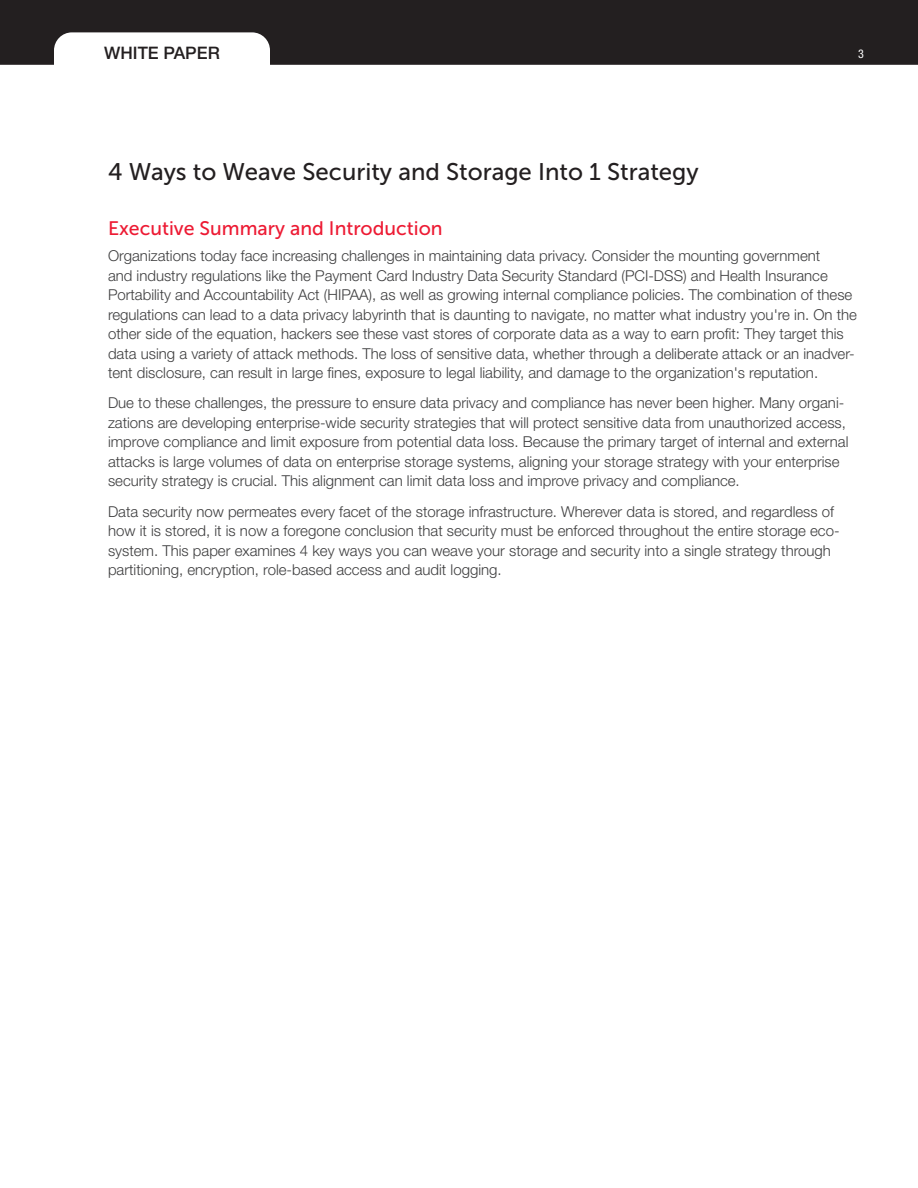
<style>
.page{position:relative;width:918px;height:1188px;background:#fff}
.page>*{position:absolute;margin:0;border:0;box-sizing:border-box;transform-origin:0 0}
.t1{font:24px "Museo Sans 500";color:#231f20}
.t2{font:19.5px "Museo Sans 500";color:#ed1a33}
.t3{font:500 17.25px "Helvetica Neue LT Std";color:#231f20}
.t4{font:300 15px/19.5px "Helvetica Neue LT Std";color:#3e3e3f}
.t5{font:condensed 12px "Helvetica Neue LT Std";color:#fff}
</style>
<div class="page">
<svg style="left:0;top:0;width:918px;height:65px;background:#3d393a"></svg>
<p class="t3" style="left:104px;top:42px;width:117px">WHITE PAPER</p>
<p class="t5" style="left:858px;top:47px;width:7px">3</p>
<h1 class="t1" style="left:108px;top:159px;width:592px">4 Ways to Weave Security and Storage Into 1 Strategy</h1>
<h2 class="t2" style="left:108px;top:217px;width:336px">Executive Summary and Introduction</h2>
<p class="t4" style="left:108px;top:246px;width:751px">Organizations today face increasing challenges in maintaining data privacy. Consider the mounting government<br>and industry regulations like the Payment Card Industry Data Security Standard (PCI-DSS) and Health Insurance Portability and Accountability Act (HIPAA), as well as growing internal compliance policies. The combination of these regulations can lead to a data privacy labyrinth that is daunting to navigate, no matter what industry you're in. On the other side of the equation, hackers see these vast stores of corporate data as a way to earn profit: They target this data using a variety of attack methods. The loss of sensitive data, whether through a deliberate attack or an inadver&shy;tent disclosure, can result in large fines, exposure to legal liability, and damage to the organization's reputation.</p>
<p class="t4" style="left:108px;top:393px;width:742px">Due to these challenges, the pressure to ensure data privacy and compliance has never been higher. Many organi&shy;zations are developing enterprise-wide security strategies that will protect sensitive data from unauthorized access, improve compliance and limit exposure from potential data loss. Because the primary target of internal and external attacks is large volumes of data on enterprise storage systems, aligning your storage strategy with your enterprise security strategy is crucial. This alignment can limit data loss and improve privacy and compliance.</p>
<p class="t4" style="left:108px;top:501px;width:733px">Data security now permeates every facet of the storage infrastructure. Wherever data is stored, and regardless of how it is stored, it is now a foregone conclusion that security must be enforced throughout the entire storage eco&shy;system. This paper examines 4 key ways you can weave your storage and security into a single strategy through partitioning, encryption, role-based access and audit logging.</p>
</div>
